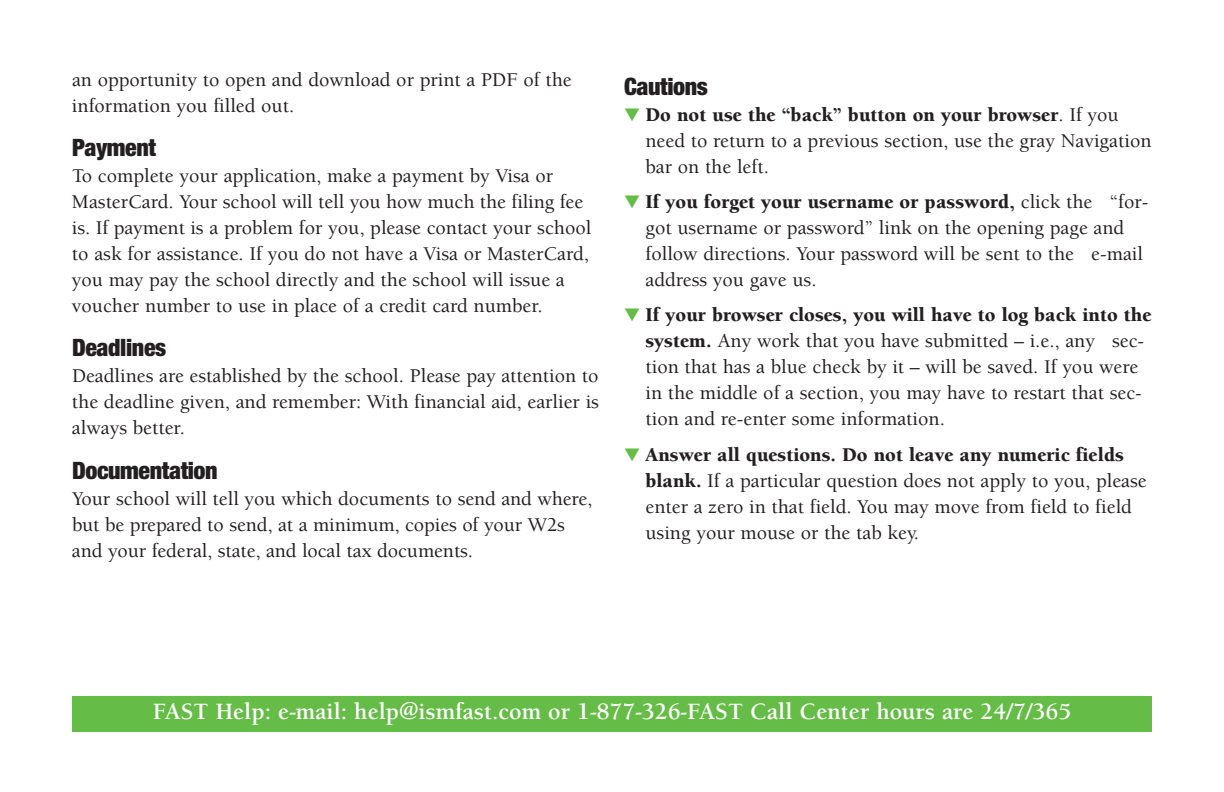
<style>
.page{position:relative;width:1224px;height:792px;background:#fff}
.page>*{position:absolute;margin:0;border:0;box-sizing:border-box;transform-origin:0 0}
.t1{font:700 24px "Berkeley Std";color:#fff}
.t2{font:900 condensed 24px "Helvetica Neue";letter-spacing:-.015em;color:#231f20}
.t3{font:500 20px/26px "Berkeley Std";color:#231f20}
.s1{color:#65bc46}
.s2{font-weight:900}
</style>
<div class="page">
<div style="left:72px;top:696px;width:1080px;height:36px;background:#65bc46"></div>
<p class="t3" style="left:72px;top:69px;width:501px">an opportunity to open and download or print a PDF of the information you filled out.</p>
<p class="t2" style="left:72px;top:133px;width:86px">Payment</p>
<p class="t3" style="left:72px;top:165px;width:521px">To complete your application, make a payment by Visa or MasterCard. Your school will tell you how much the filing fee is. If payment is a problem for you, please contact your school to ask for assistance. If you do not have a Visa or MasterCard, you may pay the school directly and the school will issue a voucher number to use in place of a credit card number.</p>
<p class="t2" style="left:72px;top:333px;width:96px">Deadlines</p>
<p class="t3" style="left:72px;top:365px;width:529px;text-align:justify">Deadlines are established by the school. Please pay attention to the deadline given, and remember: With financial aid, earlier is always better.</p>
<p class="t2" style="left:72px;top:455px;width:147px">Documentation</p>
<p class="t3" style="left:72px;top:487px;width:522px">Your school will tell you which documents to send and where, but be prepared to send, at a minimum, copies of your W2s and your federal, state, and local tax documents.</p>
<p class="t2" style="left:624px;top:72px;width:86px">Cautions</p>
<p class="t3" style="left:646px;top:104px;width:508px;text-indent:-22px"><span class="s1">▼</span> <span class="s2">Do not use the “back” button on your browser</span>. If you need to return to a previous section, use the gray Navigation bar on the left.</p>
<p class="t3" style="left:645px;top:191px;width:504px;text-indent:-21px"><span class="s1">▼</span> <span class="s2">If you forget your username or password,</span> click the “for&shy;got username or password” link on the opening page and follow directions. Your password will be sent to the e-mail address you gave us.</p>
<p class="t3" style="left:645px;top:304px;width:508px;text-indent:-21px"><span class="s1">▼</span> <span class="s2">If your browser closes, you will have to log back into the system.</span> Any work that you have submitted – i.e., any sec&shy;tion that has a blue check by it – will be saved. If you were in the middle of a section, you may have to restart that sec&shy;tion and re-enter some information.</p>
<p class="t3" style="left:646px;top:443px;width:503px;text-indent:-22px"><span class="s1">▼</span> <span class="s2">Answer all questions. Do not leave any numeric fields blank.</span> If a particular question does not apply to you, please enter a zero in that field. You may move from field to field using your mouse or the tab key.</p>
<p class="t1" style="left:153px;top:702px;width:920px">FAST Help: e-mail: help@ismfast.com or 1-877-326-FAST Call Center hours are 24/7/365</p>
</div>
